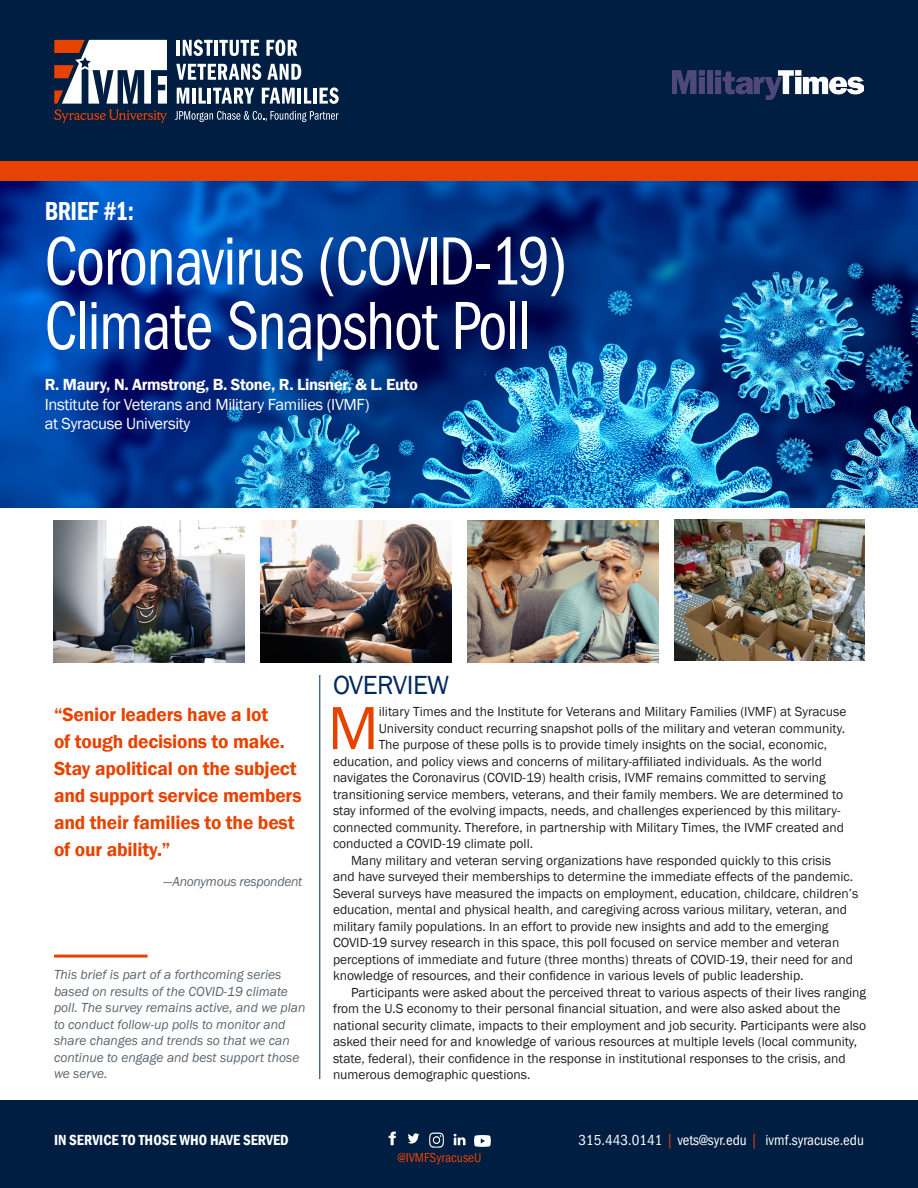
<style>
.page{position:relative;width:918px;height:1188px;background:#fff}
.page>*{position:absolute;margin:0;border:0;box-sizing:border-box;transform-origin:0 0}
.intro_text{font:condensed 70.5px/64.5px "ITC Franklin Gothic Std";letter-spacing:-.02em;color:#fff;scale:.9 1}
.Main_body_text{font:63px "Franklin Gothic";color:#e74300}
.intro_text-2{font:27px "ITC Franklin Gothic Std Dm Cd";letter-spacing:-.02em;color:#fff;scale:.9 1}
.t1{font:27px "Franklin Gothic";letter-spacing:-.02em;color:#002a5c}
.t2{font:600 19.5px/27px "Franklin Gothic";letter-spacing:-.01em;color:#e74300}
.t3{font:16.5px/19.5px "Franklin Gothic";letter-spacing:-.02em;color:#fff}
.t4{font:600 16.5px "Franklin Gothic";letter-spacing:-.02em;color:#fff}
.t5{font:condensed 15px "ITC Franklin Gothic Std";color:#fff}
.t6{font:600 condensed 15px "Franklin Gothic";color:#fff}
.Main_body_text-2{font:13.5px/16.5px "Franklin Gothic";color:#231f20}
.Main_body_text-3{font:italic 13.5px/16.5px "Franklin Gothic";color:#5a6670}
.author{font:italic 13.5px "Franklin Gothic";letter-spacing:-.02em;color:#5d6871}
.t7{font:condensed 13.5px "ITC Franklin Gothic Std";color:#e74300}
.s1{color:#e74300}
</style>
<div class="page">
<img style="left:0;top:181px;width:918px;height:327px">
<div style="left:0;top:0;width:918px;height:180px;background:#001e41"></div>
<hr style="left:177px;top:40px;width:3px;height:16px;background:#fff">
<svg style="left:183px;top:40px;width:30px;height:16px"></svg>
<hr style="left:214px;top:40px;width:4px;height:16px;background:#fff">
<svg style="left:219px;top:40px;width:40px;height:16px"></svg>
<svg style="left:266px;top:40px;width:31px;height:16px"></svg>
<svg style="left:176px;top:64px;width:85px;height:16px"></svg>
<svg style="left:267px;top:64px;width:34px;height:16px"></svg>
<svg style="left:177px;top:88px;width:12px;height:16px"></svg>
<hr style="left:192px;top:88px;width:4px;height:16px;background:#fff">
<svg style="left:199px;top:88px;width:7px;height:16px"></svg>
<hr style="left:208px;top:88px;width:3px;height:16px;background:#fff">
<svg style="left:213px;top:88px;width:41px;height:16px"></svg>
<svg style="left:262px;top:88px;width:33px;height:16px"></svg>
<hr style="left:298px;top:88px;width:3px;height:16px;background:#fff">
<svg style="left:304px;top:88px;width:7px;height:16px"></svg>
<hr style="left:313px;top:88px;width:4px;height:16px;background:#fff">
<svg style="left:320px;top:87px;width:19px;height:17px"></svg>
<svg style="left:175px;top:111px;width:163px;height:11px"></svg>
<svg style="left:54px;top:40px;width:113px;height:83px"></svg>
<div style="left:0;top:1101px;width:918px;height:87px;background:#001e41"></div>
<div style="left:0;top:162px;width:918px;height:19px;background:#e74300"></div>
<svg style="left:408px;top:1133px;width:11px;height:11px"></svg>
<svg style="left:389px;top:1132px;width:7px;height:13px"></svg>
<svg style="left:454px;top:1134px;width:12px;height:11px"></svg>
<svg style="left:474px;top:1135px;width:17px;height:12px"></svg>
<img style="left:429px;top:1132px;width:15px;height:16px">
<img style="left:673px;top:70px;width:191px;height:29px">
<hr style="left:319px;top:675px;width:1px;height:404px;background:#002a5c">
<img style="left:675px;top:519px;width:189px;height:142px">
<img style="left:468px;top:521px;width:190px;height:141px">
<img style="left:261px;top:521px;width:190px;height:141px">
<img style="left:54px;top:521px;width:190px;height:141px">
<hr style="left:54px;top:955px;width:94px;height:3px;background:#e74300">
<p class="intro_text-2" style="left:45px;top:196px;width:101px">BRIEF #1:</p>
<p class="intro_text" style="left:45px;top:230px;width:582px">Coronavirus (COVID-19)<br>Climate Snapshot Poll</p>
<h3 class="t4" style="left:45px;top:375px;width:375px">R. Maury, N. Armstrong, B. Stone, R. Linsner, &amp; L. Euto</h3>
<h3 class="t3" style="left:45px;top:395px;width:326px">Institute for Veterans and Military Families (IVMF) at Syracuse University</h3>
<p class="t2" style="left:54px;top:701px;width:249px">“Senior leaders have a lot<br>of tough decisions to make.<br>Stay apolitical on the subject and support service members and their families to the best of our ability.”</p>
<p class="author" style="left:164px;top:873px;width:140px">—Anonymous respondent</p>
<p class="Main_body_text-3" style="left:54px;top:967px;width:253px">This brief is part of a forthcoming series based on results of the COVID-19 climate poll. The survey remains active, and we plan to conduct follow-up polls to monitor and share changes and trends so that we can continue to engage and best support those we serve.</p>
<h1 class="t1" style="left:333px;top:668px;width:118px">OVERVIEW</h1>
<p class="Main_body_text" style="left:328px;top:689px;width:53px">M</p>
<p class="Main_body_text-2" style="left:379px;top:704px;width:469px">ilitary Times and the Institute for Veterans and Military Families (IVMF) at Syracuse</p>
<p class="Main_body_text-2" style="left:379px;top:720px;width:468px">University conduct recurring snapshot polls of the military and veteran community.</p>
<p class="Main_body_text-2" style="left:379px;top:737px;width:450px">The purpose of these polls is to provide timely insights on the social, economic,</p>
<p class="Main_body_text-2" style="left:333px;top:753px;width:491px">education, and policy views and concerns of military-affiliated individuals. As the world</p>
<p class="Main_body_text-2" style="left:333px;top:770px;width:494px">navigates the Coronavirus (COVID-19) health crisis, IVMF remains committed to serving</p>
<p class="Main_body_text-2" style="left:333px;top:786px;width:512px">transitioning service members, veterans, and their family members. We are determined to</p>
<p class="Main_body_text-2" style="left:333px;top:803px;width:509px">stay informed of the evolving impacts, needs, and challenges experienced by this military-</p>
<p class="Main_body_text-2" style="left:333px;top:819px;width:513px">connected community. Therefore, in partnership with Military Times, the IVMF created and</p>
<p class="Main_body_text-2" style="left:333px;top:836px;width:202px">conducted a COVID-19 climate poll.</p>
<p class="Main_body_text-2" style="left:333px;top:852px;width:527px;text-indent:18px">Many military and veteran serving organizations have responded quickly to this crisis<br>and have surveyed their memberships to determine the immediate effects of the pandemic.<br>Several surveys have measured the impacts on employment, education, childcare, children’s education, mental and physical health, and caregiving across various military, veteran, and military family populations. In an effort to provide new insights and add to the emerging COVID-19 survey research in this space, this poll focused on service member and veteran perceptions of immediate and future (three months) threats of COVID-19, their need for and knowledge of resources, and their confidence in various levels of public leadership.</p>
<p class="Main_body_text-2" style="left:333px;top:984px;width:535px;text-indent:18px">Participants were asked about the perceived threat to various aspects of their lives ranging from the U.S economy to their personal financial situation, and were also asked about the national security climate, impacts to their employment and job security. Participants were also asked their need for and knowledge of various resources at multiple levels (local community, state, federal), their confidence in the response in institutional responses to the crisis, and numerous demographic questions.</p>
<p class="t6" style="left:54px;top:1130px;width:236px">IN SERVICE TO THOSE WHO HAVE SERVED</p>
<p class="t5" style="left:579px;top:1132px;width:287px">315.443.0141 <span class="s1">|</span> vets@syr.edu <span class="s1">|</span> ivmf.syracuse.edu</p>
<p class="t7" style="left:398px;top:1150px;width:85px">@IVMFSyracuseU</p>
</div>
